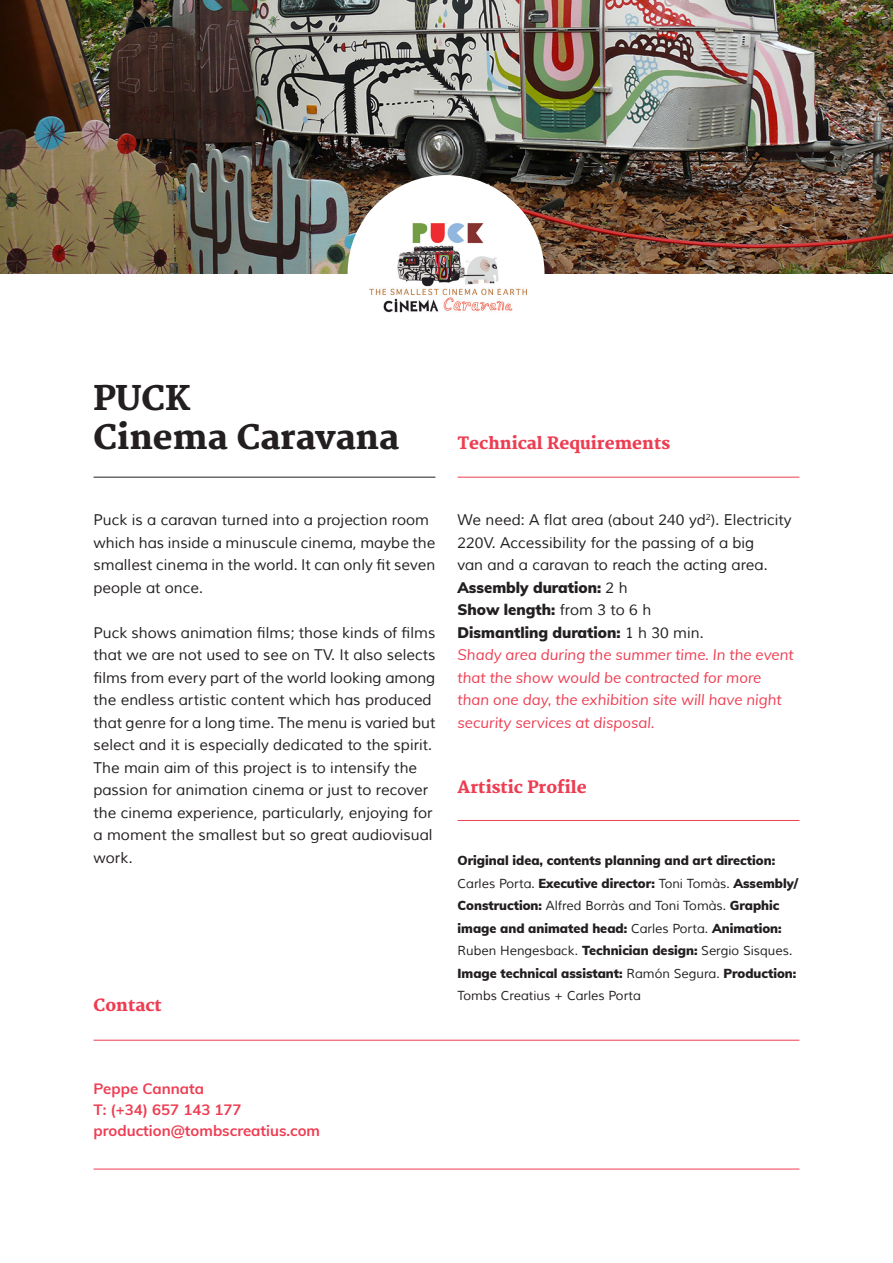
<style>
.page{position:relative;width:893px;height:1263px;background:#fff}
.page>*{position:absolute;margin:0;border:0;box-sizing:border-box;transform-origin:0 0}
.t1{font:800 33px/39.6px "Merriweather";color:#231f20}
.t2{font:800 16.5px "Merriweather";color:#ee3d52}
.t3{font:15px/22.5px "Muli";color:#231f20}
.t4{font:italic 15px/22.5px "Muli";color:#ee3d52}
.t5{font:700 15px/21px "Muli";color:#ee3d52}
.t6{font:900 12.75px/22.5px "Muli";color:#231f20}
.s1{font-style:normal;color:#231f20}
.s2{font-weight:900;font-style:normal;color:#231f20}
.s3{font-weight:400}
</style>
<div class="page">
<img style="left:0;top:0;width:892px;height:274px">
<div style="left:348px;top:175px;width:196px;height:197px;background:#fff;border-radius:50%"></div>
<img style="left:365px;top:209px;width:165px;height:104px">
<hr style="left:458px;top:477px;width:341px;height:1px;background:#ee3d52">
<hr style="left:94px;top:1169px;width:705px;height:1px;background:#ee3d52">
<hr style="left:94px;top:477px;width:341px;height:1px;background:#231f20">
<hr style="left:94px;top:1040px;width:705px;height:1px;background:#ee3d52">
<hr style="left:458px;top:820px;width:341px;height:1px;background:#ee3d52">
<h1 class="t1" style="left:94px;top:380px;width:307px">PUCK<br>Cinema Caravana</h1>
<p class="t2" style="left:458px;top:434px;width:214px">Technical Requirements</p>
<p class="t3" style="left:94px;top:509px;width:343px">Puck is a caravan turned into a projection room which has inside a minuscule cinema, maybe the smallest cinema in the world. It can only fit seven people at once.</p>
<p class="t3" style="left:94px;top:622px;width:343px">Puck shows animation films; those kinds of films that we are not used to see on TV. It also selects films from every part of the world looking among the endless artistic content which has produced that genre for a long time. The menu is varied but select and it is especially dedicated to the spirit.<br>The main aim of this project is to intensify the passion for animation cinema or just to recover the cinema experience, particularly, enjoying for a moment the smallest but so great audiovisual work.</p>
<p class="t2" style="left:94px;top:996px;width:70px">Contact</p>
<p class="t4" style="left:458px;top:508px;width:338px"><span class="s1">We need: A flat area (about 240 yd</span><sup>2</sup><span class="s1">). Electricity 220V. Accessibility for the passing of a big<br>van and a caravan to reach the acting area.<br></span><span class="s2">Assembly duration:</span> <span class="s1">2 h<br></span><span class="s2">Show length:</span> <span class="s1">from 3 to 6 h<br></span><span class="s2">Dismantling duration:</span> <span class="s1">1 h 30 min.<br></span>Shady area during the summer time. In the event that the show would be contracted for more than one day, the exhibition site will have night security services at disposal.</p>
<p class="t2" style="left:458px;top:777px;width:131px">Artistic Profile</p>
<p class="t6" style="left:458px;top:849px;width:342px">Original idea, contents planning and art direction:<br><span class="s3">Carles Porta.</span> Executive director: <span class="s3">Toni Tomàs.</span> Assembly/ Construction: <span class="s3">Alfred Borràs and Toni Tomàs.</span> Graphic image and animated head: <span class="s3">Carles Porta.</span> Animation:<br><span class="s3">Ruben Hengesback.</span> Technician design: <span class="s3">Sergio Sisques.<br></span>Image technical assistant: <span class="s3">Ramón Segura.</span> Production:<br><span class="s3">Tombs Creatius + Carles Porta</span></p>
<p class="t5" style="left:94px;top:1078px;width:228px">Peppe Cannata<br>T: (+34) 657 143 177 production@tombscreatius.com</p>
</div>
